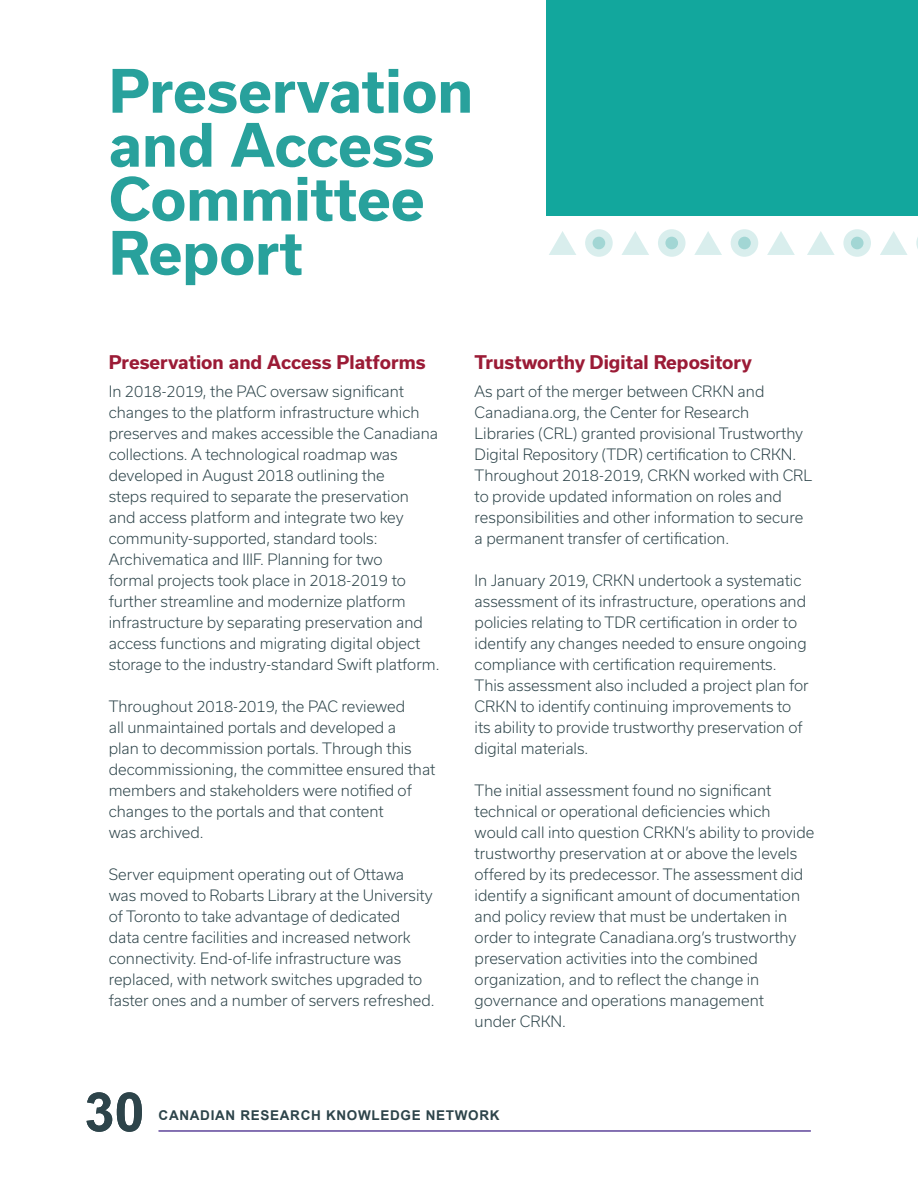
<style>
.page{position:relative;width:918px;height:1188px;background:#fff}
.page>*{position:absolute;margin:0;border:0;box-sizing:border-box;transform-origin:0 0}
.titre_principale{font:700 57px/54px "Usual";color:#28a19c}
.t1{font:700 54px "Arial";color:#2d444a}
.Titre_B{font:700 18px "Usual";color:#9b1b36}
.Main_TEXT{font:300 15px/21px "Usual";color:#2d444a}
.t2{font:700 13.5px "Arial";letter-spacing:.05em;color:#2d444a}
</style>
<div class="page">
<hr style="left:159px;top:1130px;width:652px;height:2px;background:#7d69ae">
<div style="left:546px;top:0;width:372px;height:215px;background:#12a79d"></div>
<svg style="left:546px;top:215px;width:372px;height:42px"></svg>
<p class="titre_principale" style="left:109px;top:64px;width:366px">Preservation and Access<br>Committee<br>Report</p>
<p class="Titre_B" style="left:109px;top:352px;width:318px">Preservation and Access Platforms</p>
<p class="Main_TEXT" style="left:109px;top:380px;width:332px">In 2018-2019, the PAC oversaw significant changes to the platform infrastructure which preserves and makes accessible the Canadiana collections. A technological roadmap was developed in August 2018 outlining the<br>steps required to separate the preservation<br>and access platform and integrate two key community-supported, standard tools:<br>Archivematica and IIIF. Planning for two<br>formal projects took place in 2018-2019 to further streamline and modernize platform infrastructure by separating preservation and access functions and migrating digital object storage to the industry-standard Swift platform.</p>
<p class="Main_TEXT" style="left:109px;top:695px;width:328px">Throughout 2018-2019, the PAC reviewed<br>all unmaintained portals and developed a<br>plan to decommission portals. Through this decommissioning, the committee ensured that members and stakeholders were notified of changes to the portals and that content<br>was archived.</p>
<p class="Main_TEXT" style="left:109px;top:863px;width:327px">Server equipment operating out of Ottawa was moved to Robarts Library at the University of Toronto to take advantage of dedicated data centre facilities and increased network connectivity. End-of-life infrastructure was replaced, with network switches upgraded to faster ones and a number of servers refreshed.</p>
<p class="Titre_B" style="left:475px;top:352px;width:279px">Trustworthy Digital Repository</p>
<p class="Main_TEXT" style="left:475px;top:380px;width:339px">As part of the merger between CRKN and Canadiana.org, the Center for Research Libraries (CRL) granted provisional Trustworthy Digital Repository (TDR) certification to CRKN.<br>Throughout 2018-2019, CRKN worked with CRL to provide updated information on roles and responsibilities and other information to secure a permanent transfer of certification.</p>
<p class="Main_TEXT" style="left:475px;top:569px;width:336px">In January 2019, CRKN undertook a systematic assessment of its infrastructure, operations and policies relating to TDR certification in order to identify any changes needed to ensure ongoing compliance with certification requirements.<br>This assessment also included a project plan for CRKN to identify continuing improvements to its ability to provide trustworthy preservation of digital materials.</p>
<p class="Main_TEXT" style="left:475px;top:779px;width:341px">The initial assessment found no significant technical or operational deficiencies which would call into question CRKN’s ability to provide trustworthy preservation at or above the levels offered by its predecessor. The assessment did identify a significant amount of documentation and policy review that must be undertaken in order to integrate Canadiana.org’s trustworthy preservation activities into the combined organization, and to reflect the change in governance and operations management<br>under CRKN.</p>
<h2 class="t1" style="left:85px;top:1076px;width:62px">30</h2>
<p class="t2" style="left:159px;top:1106px;width:342px">CANADIAN RESEARCH KNOWLEDGE NETWORK</p>
</div>
